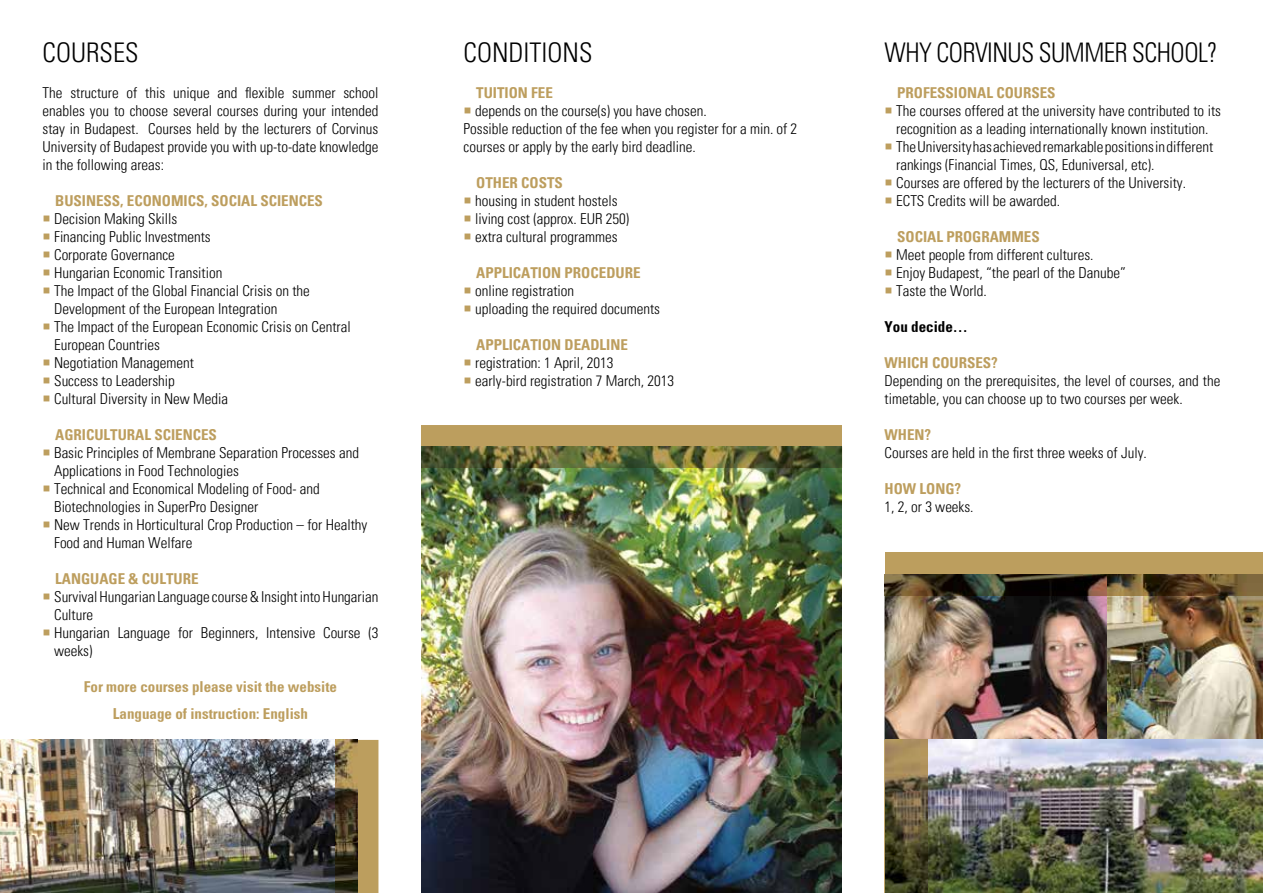
<style>
.page{position:relative;width:1263px;height:893px;background:#fff}
.page>*{position:absolute;margin:0;border:0;box-sizing:border-box;transform-origin:0 0}
.t1{font:300 condensed 27px "H Univers";letter-spacing:-.02em;color:#000;scale:.95 1}
.t2{font:300 condensed 27px "H Univers";color:#000}
.t3{font:300 condensed 15px/18px "H Univers";color:#000}
.t4{font:700 condensed 15px/27px "H Univers";color:#bd9e5e;text-align:center}
.t5{font:700 condensed 15px "H Univers";color:#000}
.s1{color:#bd9e5e}
</style>
<div class="page">
<img style="left:884px;top:595px;width:224px;height:145px">
<img style="left:1108px;top:595px;width:155px;height:145px">
<img style="left:885px;top:740px;width:378px;height:153px">
<img style="left:0;top:740px;width:335px;height:153px">
<img style="left:884px;top:574px;width:379px;height:21px">
<svg style="left:335px;top:740px;width:43px;height:153px;background:#867144"></svg>
<div style="left:885px;top:553px;width:378px;height:21px;background:#bc9e5e"></div>
<svg style="left:884px;top:741px;width:1px;height:152px"></svg>
<img style="left:884px;top:740px;width:43px;height:1px">
<img style="left:421px;top:468px;width:421px;height:425px">
<div style="left:421px;top:425px;width:421px;height:21px;background:#bc9e5e"></div>
<img style="left:421px;top:446px;width:421px;height:22px">
<h1 class="t2" style="left:43px;top:36px;width:98px">COURSES</h1>
<p class="t3" style="left:43px;top:84px;width:337px;text-align:justify">The structure of this unique and flexible summer school enables you to choose several courses during your intended stay in Budapest. Courses held by the lecturers of Corvinus University of Budapest provide you with up-to-date knowledge in the following areas:</p>
<p class="t4" style="left:55px;top:187px;width:269px">BUSINESS, ECONOMICS, SOCIAL SCIENCES</p>
<p class="t3" style="left:43px;top:210px;width:136px"><span class="s1">○</span> Decision Making Skills</p>
<p class="t3" style="left:43px;top:228px;width:170px"><span class="s1">○</span> Financing Public Investments</p>
<p class="t3" style="left:43px;top:246px;width:134px"><span class="s1">○</span> Corporate Governance</p>
<p class="t3" style="left:43px;top:264px;width:181px"><span class="s1">○</span> Hungarian Economic Transition</p>
<p class="t3" style="left:54px;top:282px;width:257px;text-indent:-12px"><span class="s1">○</span> The Impact of the Global Financial Crisis on the<br>Development of the European Integration</p>
<p class="t3" style="left:54px;top:318px;width:298px;text-indent:-12px"><span class="s1">○</span> The Impact of the European Economic Crisis on Central<br>European Countries</p>
<p class="t3" style="left:43px;top:354px;width:153px"><span class="s1">○</span> Negotiation Management</p>
<p class="t3" style="left:43px;top:372px;width:134px"><span class="s1">○</span> Success to Leadership</p>
<p class="t3" style="left:43px;top:390px;width:187px"><span class="s1">○</span> Cultural Diversity in New Media</p>
<p class="t4" style="left:55px;top:421px;width:163px">AGRICULTURAL SCIENCES</p>
<p class="t3" style="left:54px;top:444px;width:306px;text-indent:-12px"><span class="s1">○</span> Basic Principles of Membrane Separation Processes and<br>Applications in Food Technologies</p>
<p class="t3" style="left:54px;top:480px;width:267px;text-indent:-12px"><span class="s1">○</span> Technical and Economical Modeling of Food- and<br>Biotechnologies in SuperPro Designer</p>
<p class="t3" style="left:54px;top:516px;width:315px;text-indent:-12px"><span class="s1">○</span> New Trends in Horticultural Crop Production – for Healthy<br>Food and Human Welfare</p>
<p class="t4" style="left:55px;top:565px;width:145px">LANGUAGE &amp; CULTURE</p>
<p class="t3" style="left:54px;top:588px;width:326px;text-indent:-12px"><span class="s1">○</span> Survival Hungarian Language course &amp; Insight into Hungarian<br>Culture</p>
<p class="t3" style="left:54px;top:624px;width:326px;text-indent:-12px"><span class="s1">○</span> Hungarian Language for Beginners, Intensive Course (3 weeks)</p>
<p class="t4" style="left:84px;top:673px;width:255px">For more courses please visit the website<br>Language of instruction: English</p>
<h1 class="t2" style="left:463px;top:36px;width:131px">CONDITIONS</h1>
<p class="t4" style="left:476px;top:79px;width:78px">TUITION FEE</p>
<p class="t3" style="left:463px;top:102px;width:335px"><span class="s1">○</span> depends on the course(s) you have chosen.<br>Possible reduction of the fee when you register for a min. of 2 courses or apply by the early bird deadline.</p>
<p class="t4" style="left:476px;top:169px;width:88px">OTHER COSTS</p>
<p class="t3" style="left:463px;top:192px;width:156px"><span class="s1">○</span> housing in student hostels</p>
<p class="t3" style="left:463px;top:210px;width:167px"><span class="s1">○</span> living cost (approx. EUR 250)</p>
<p class="t3" style="left:463px;top:228px;width:156px"><span class="s1">○</span> extra cultural programmes</p>
<p class="t4" style="left:476px;top:259px;width:166px">APPLICATION PROCEDURE</p>
<p class="t3" style="left:463px;top:282px;width:112px"><span class="s1">○</span> online registration</p>
<p class="t3" style="left:463px;top:300px;width:198px"><span class="s1">○</span> uploading the required documents</p>
<p class="t4" style="left:476px;top:331px;width:153px">APPLICATION DEADLINE</p>
<p class="t3" style="left:463px;top:354px;width:151px"><span class="s1">○</span> registration: 1 April, 2013</p>
<p class="t3" style="left:463px;top:372px;width:212px"><span class="s1">○</span> early-bird registration 7 March, 2013</p>
<h1 class="t1" style="left:884px;top:36px;width:352px">WHY CORVINUS SUMMER SCHOOL?</h1>
<p class="t4" style="left:897px;top:79px;width:160px">PROFESSIONAL COURSES</p>
<p class="t3" style="left:884px;top:102px;width:338px;text-align:center"><span class="s1">○</span> The courses offered at the university have contributed to its recognition as a leading internationally known institution.</p>
<p class="t3" style="left:896px;top:138px;width:319px;text-indent:-12px"><span class="s1">○</span> The University has achieved remarkable positions in different rankings (Financial Times, QS, Eduniversal, etc).</p>
<p class="t3" style="left:884px;top:174px;width:303px"><span class="s1">○</span> Courses are offered by the lecturers of the University.</p>
<p class="t3" style="left:884px;top:192px;width:177px"><span class="s1">○</span> ECTS Credits will be awarded.</p>
<p class="t4" style="left:897px;top:223px;width:144px">SOCIAL PROGRAMMES</p>
<p class="t3" style="left:884px;top:246px;width:211px"><span class="s1">○</span> Meet people from different cultures.</p>
<p class="t3" style="left:884px;top:264px;width:243px"><span class="s1">○</span> Enjoy Budapest, “the pearl of the Danube”</p>
<p class="t3" style="left:884px;top:282px;width:104px"><span class="s1">○</span> Taste the World.</p>
<p class="t5" style="left:884px;top:317px;width:85px">You decide…</p>
<p class="t4" style="left:884px;top:349px;width:115px">WHICH COURSES?</p>
<p class="t3" style="left:884px;top:372px;width:337px">Depending on the prerequisites, the level of courses, and the timetable, you can choose up to two courses per week.</p>
<p class="t4" style="left:884px;top:421px;width:48px">WHEN?</p>
<p class="t3" style="left:884px;top:444px;width:264px">Courses are held in the first three weeks of July.</p>
<p class="t4" style="left:884px;top:475px;width:78px">HOW LONG?</p>
<p class="t3" style="left:884px;top:498px;width:91px">1, 2, or 3 weeks.</p>
</div>
